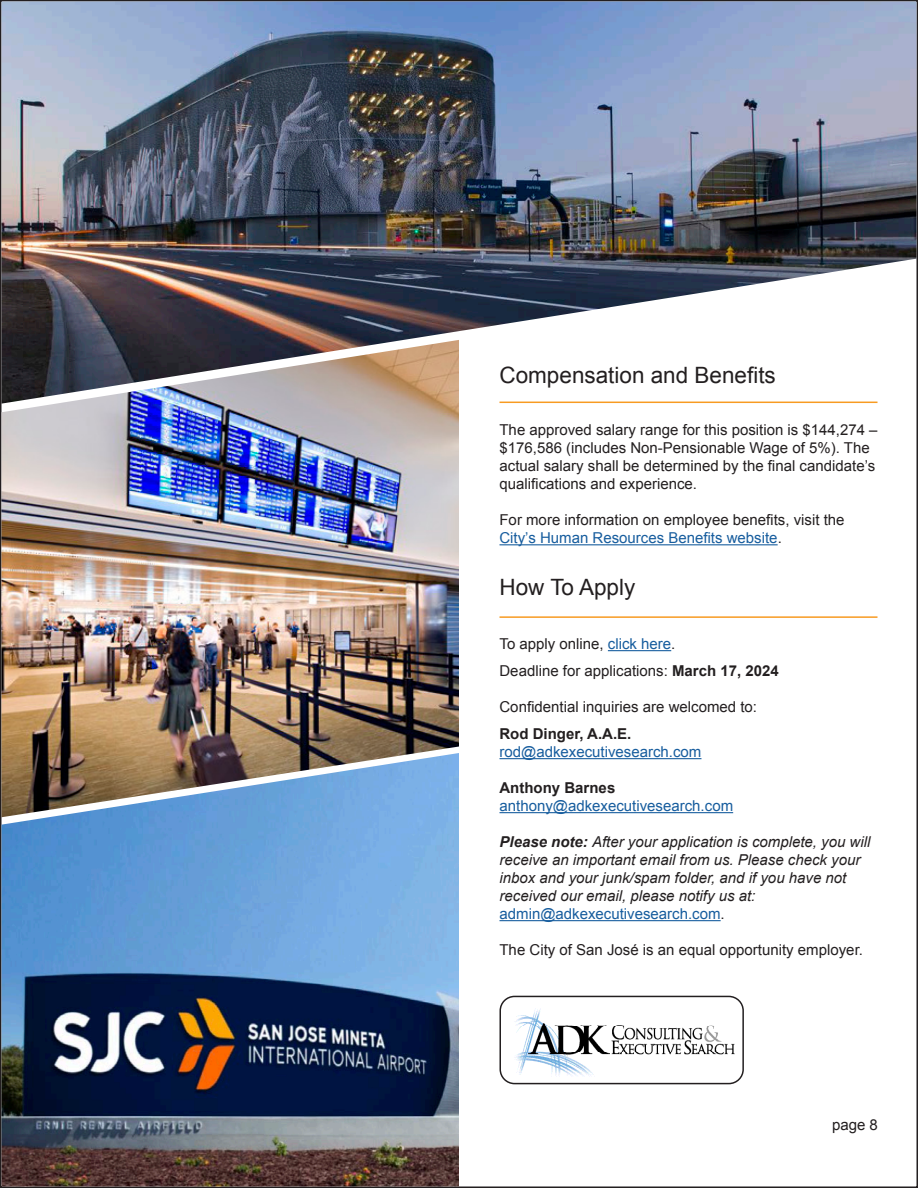
<style>
.page{position:relative;width:918px;height:1188px;background:#fff}
.page>*{position:absolute;margin:0;border:0;box-sizing:border-box;transform-origin:0 0}
.t1{font:22.5px "Arial";color:#231f20}
.t2{font:15px/18px "Arial";color:#231f20}
.t3{font:italic 15px/18px "Arial";color:#231f20}
.t4{font:15px "Arial";color:#175d9e}
.t5{font:700 15px "Arial";color:#231f20}
.s1{color:#175d9e}
.s2{font-weight:700}
.s3{color:#231f20}
</style>
<div class="page">
<img style="left:2px;top:2px;width:914px;height:402px">
<img style="left:2px;top:340px;width:457px;height:413px">
<img style="left:2px;top:753px;width:457px;height:433px">
<img style="left:509px;top:996px;width:225px;height:88px">
<div style="left:499px;top:996px;width:245px;height:88px;border:2px solid #231f20;border-radius:14px"></div>
<hr style="left:500px;top:402px;width:378px;height:1px;background:#f89b22">
<hr style="left:500px;top:544px;width:278px;height:1px;background:#175d9e">
<hr style="left:500px;top:616px;width:378px;height:2px;background:#f89b22">
<hr style="left:608px;top:650px;width:63px;height:1px;background:#175d9e">
<hr style="left:500px;top:758px;width:201px;height:1px;background:#175d9e">
<hr style="left:500px;top:812px;width:233px;height:1px;background:#175d9e">
<hr style="left:500px;top:920px;width:221px;height:1px;background:#175d9e">
<p class="t1" style="left:500px;top:360px;width:278px">Compensation and Benefits</p>
<p class="t2" style="left:500px;top:421px;width:379px">The approved salary range for this position is $144,274 – $176,586 (includes Non-Pensionable Wage of 5%). The actual salary shall be determined by the final candidate’s qualifications and experience.</p>
<p class="t2" style="left:500px;top:511px;width:347px">For more information on employee benefits, visit the<br><span class="s1">City’s Human Resources Benefits website</span>.</p>
<p class="t1" style="left:500px;top:572px;width:137px">How To Apply</p>
<p class="t2" style="left:500px;top:635px;width:177px">To apply online, <span class="s1">click here</span>.</p>
<p class="t2" style="left:500px;top:662px;width:281px">Deadline for applications: <span class="s2">March 17, 2024</span></p>
<p class="t2" style="left:500px;top:698px;width:259px">Confidential inquiries are welcomed to:</p>
<p class="t5" style="left:500px;top:724px;width:133px">Rod Dinger, A.A.E.</p>
<p class="t4" style="left:500px;top:742px;width:203px">rod@adkexecutivesearch.com</p>
<p class="t5" style="left:500px;top:778px;width:117px">Anthony Barnes</p>
<p class="t4" style="left:500px;top:796px;width:235px">anthony@adkexecutivesearch.com</p>
<p class="t3" style="left:500px;top:833px;width:372px"><span class="s2">Please note:</span> After your application is complete, you will receive an important email from us. Please check your inbox and your junk/spam folder, and if you have not received our email, please notify us at:</p>
<p class="t4" style="left:500px;top:904px;width:227px">admin@adkexecutivesearch.com<span class="s3">.</span></p>
<p class="t2" style="left:500px;top:941px;width:365px">The City of San José is an equal opportunity employer.</p>
<p class="t2" style="left:832px;top:1116px;width:47px">page 8</p>
</div>
